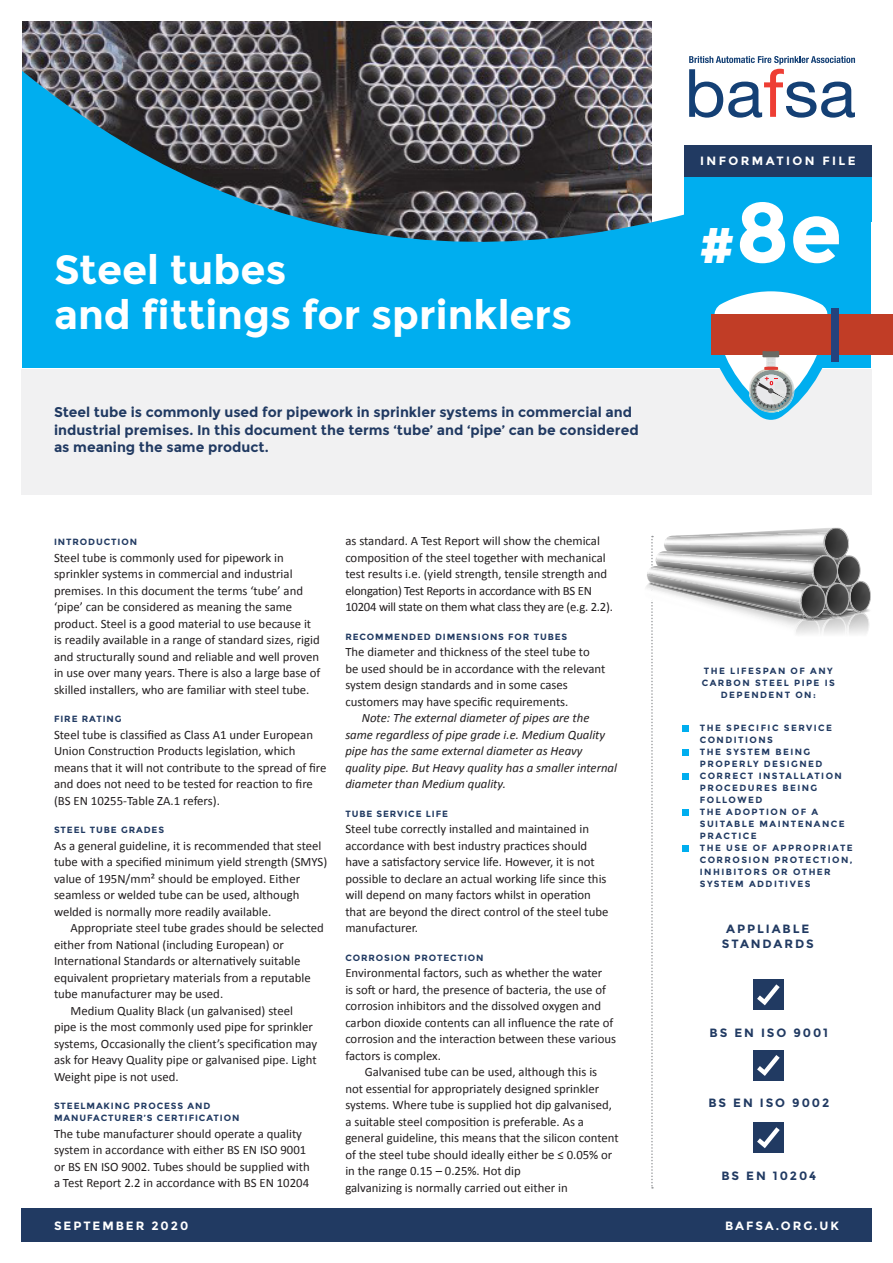
<style>
.page{position:relative;width:893px;height:1263px;background:#fff}
.page>*{position:absolute;margin:0;border:0;box-sizing:border-box;transform-origin:0 0}
.t1{font:700 84.75px "Montserrat";color:#fff}
.t2{font:700 40.5px/45px "Montserrat";color:#fff}
.t3{font:700 13.95px/17.5px "Montserrat";color:#213a62}
.t4{font:12.75px/16.5px "Calibri";color:#231f20}
.t5{font:italic 12.75px/16.5px "Calibri";color:#231f20}
.t6{font:700 12px/15px "Montserrat";letter-spacing:.16em;color:#213a62;text-align:center}
.t7{font:700 12px "Montserrat";letter-spacing:.16em;color:#fff}
.t8{font:700 12px "Montserrat";letter-spacing:.2em;color:#fff}
.t9{font:700 9px/12px "Montserrat";letter-spacing:.16em;color:#213a62;text-align:center}
.t10{font:700 9px/12px "Montserrat";letter-spacing:.1em;color:#213a62}
.s1{font-size:48.9px}
</style>
<div class="page">
<img style="left:22px;top:21px;width:629px;height:31px">
<svg style="left:22px;top:52px;width:849px;height:316px;background:#3489ab"></svg>
<div style="left:630px;top:236px;width:242px;height:134px;background:#00aeef"></div>
<div style="left:684px;top:169px;width:188px;height:53px;background:#00aeef"></div>
<div style="left:0;top:368px;width:893px;height:178px;background:#fff"></div>
<div style="left:21px;top:1208px;width:851px;height:34px;background:#213a62"></div>
<svg style="left:689px;top:56px;width:166px;height:62px"></svg>
<div style="left:21px;top:370px;width:851px;height:125px;background:#f1f1f2"></div>
<div style="left:684px;top:145px;width:188px;height:31px;background:#213a62"></div>
<div style="left:711px;top:315px;width:182px;height:40px;background:#c13d26"></div>
<svg style="left:703px;top:291px;width:136px;height:129px"></svg>
<img style="left:867px;top:617px;width:2px;height:15px">
<img style="left:870px;top:590px;width:1px;height:12px">
<img style="left:867px;top:584px;width:3px;height:27px">
<img style="left:825px;top:528px;width:21px;height:5px">
<img style="left:688px;top:551px;width:105px;height:3px">
<img style="left:688px;top:554px;width:105px;height:7px">
<img style="left:688px;top:561px;width:105px;height:5px">
<img style="left:688px;top:566px;width:105px;height:52px">
<img style="left:688px;top:568px;width:105px;height:5px">
<img style="left:688px;top:573px;width:105px;height:42px">
<img style="left:688px;top:574px;width:103px;height:27px">
<svg style="left:793px;top:533px;width:74px;height:101px"></svg>
<img style="left:800px;top:586px;width:25px;height:31px">
<svg style="left:645px;top:536px;width:43px;height:652px"></svg>
<div style="left:753px;top:979px;width:31px;height:31px;background:#213a62"></div>
<svg style="left:757px;top:984px;width:23px;height:21px"></svg>
<div style="left:753px;top:1050px;width:31px;height:31px;background:#213a62"></div>
<svg style="left:757px;top:1055px;width:23px;height:21px"></svg>
<div style="left:753px;top:1122px;width:31px;height:31px;background:#213a62"></div>
<svg style="left:757px;top:1127px;width:23px;height:21px"></svg>
<h2 class="t2" style="left:54px;top:248px;width:520px">Steel tubes<br>and fittings for sprinklers</h2>
<p class="t3" style="left:54px;top:404px;width:586px">Steel tube is commonly used for pipework in sprinkler systems in commercial and industrial premises. In this document the terms ‘tube’ and ‘pipe’ can be considered as meaning the same product.</p>
<p class="t10" style="left:54px;top:536px;width:85px">INTRODUCTION</p>
<p class="t4" style="left:54px;top:549px;width:268px">Steel tube is commonly used for pipework in sprinkler systems in commercial and industrial premises. In this document the terms ‘tube’ and ‘pipe’ can be considered as meaning the same product. Steel is a good material to use because it is readily available in a range of standard sizes, rigid and structurally sound and reliable and well proven in use over many years. There is also a large base of skilled installers, who are familiar with steel tube.</p>
<p class="t10" style="left:54px;top:713px;width:69px">FIRE RATING</p>
<p class="t4" style="left:54px;top:726px;width:274px">Steel tube is classified as Class A1 under European Union Construction Products legislation, which means that it will not contribute to the spread of fire and does not need to be tested for reaction to fire (BS EN 10255-Table ZA.1 refers).</p>
<p class="t10" style="left:54px;top:824px;width:112px">STEEL TUBE GRADES</p>
<p class="t4" style="left:54px;top:837px;width:275px">As a general guideline, it is recommended that steel tube with a specified minimum yield strength (SMYS) value of 195N/mm² should be employed. Either seamless or welded tube can be used, although welded is normally more readily available.</p>
<p class="t4" style="left:70px;top:920px;width:255px">Appropriate steel tube grades should be selected</p>
<p class="t4" style="left:54px;top:936px;width:231px">either from National (including European) or</p>
<p class="t4" style="left:54px;top:953px;width:248px">International Standards or alternatively suitable</p>
<p class="t4" style="left:54px;top:969px;width:258px">equivalent proprietary materials from a reputable</p>
<p class="t4" style="left:54px;top:986px;width:171px">tube manufacturer may be used.</p>
<p class="t4" style="left:70px;top:1002px;width:224px">Medium Quality Black (un galvanised) steel</p>
<p class="t4" style="left:54px;top:1019px;width:260px">pipe is the most commonly used pipe for sprinkler</p>
<p class="t4" style="left:54px;top:1035px;width:265px">systems, Occasionally the client’s specification may</p>
<p class="t4" style="left:54px;top:1052px;width:264px">ask for Heavy Quality pipe or galvanised pipe. Light</p>
<p class="t4" style="left:54px;top:1068px;width:126px">Weight pipe is not used.</p>
<p class="t10" style="left:54px;top:1100px;width:187px">STEELMAKING PROCESS AND<br>MANUFACTURER’S CERTIFICATION</p>
<p class="t4" style="left:54px;top:1125px;width:257px">The tube manufacturer should operate a quality system in accordance with either BS EN ISO 9001 or BS EN ISO 9002. Tubes should be supplied with a Test Report 2.2 in accordance with BS EN 10204</p>
<p class="t4" style="left:345px;top:533px;width:269px">as standard. A Test Report will show the chemical composition of the steel together with mechanical test results i.e. (yield strength, tensile strength and elongation) Test Reports in accordance with BS EN 10204 will state on them what class they are (e.g. 2.2).</p>
<p class="t10" style="left:345px;top:631px;width:223px">RECOMMENDED DIMENSIONS FOR TUBES</p>
<p class="t4" style="left:345px;top:644px;width:261px">The diameter and thickness of the steel tube to be used should be in accordance with the relevant system design standards and in some cases customers may have specific requirements.</p>
<p class="t5" style="left:345px;top:709px;width:273px;text-indent:16px">Note: The external diameter of pipes are the same regardless of pipe grade i.e. Medium Quality pipe has the same external diameter as Heavy quality pipe. But Heavy quality has a smaller internal diameter than Medium quality.</p>
<p class="t10" style="left:345px;top:808px;width:104px">TUBE SERVICE LIFE</p>
<p class="t4" style="left:345px;top:821px;width:265px">Steel tube correctly installed and maintained in accordance with best industry practices should have a satisfactory service life. However, it is not possible to declare an actual working life since this will depend on many factors whilst in operation that are beyond the direct control of the steel tube manufacturer.</p>
<p class="t10" style="left:345px;top:952px;width:140px">CORROSION PROTECTION</p>
<p class="t4" style="left:345px;top:965px;width:272px">Environmental factors, such as whether the water<br>is soft or hard, the presence of bacteria, the use of corrosion inhibitors and the dissolved oxygen and carbon dioxide contents can all influence the rate of corrosion and the interaction between these various factors is complex.</p>
<p class="t4" style="left:345px;top:1064px;width:275px;text-indent:19px">Galvanised tube can be used, although this is<br>not essential for appropriately designed sprinkler systems. Where tube is supplied hot dip galvanised, a suitable steel composition is preferable. As a general guideline, this means that the silicon content of the steel tube should ideally either be ≤ 0.05% or in the range 0.15 – 0.25%. Hot dip<br>galvanizing is normally carried out either in</p>
<p class="t8" style="left:700px;top:153px;width:157px">INFORMATION FILE</p>
<h1 class="t1" style="left:699px;top:182px;width:145px"><span class="s1">#</span>8e</h1>
<p class="t9" style="left:702px;top:665px;width:135px">THE LIFESPAN OF ANY<br>CARBON STEEL PIPE IS<br>DEPENDENT ON:</p>
<p class="t9" style="left:700px;top:722px;width:154px;text-align:left">THE SPECIFIC SERVICE<br>CONDITIONS<br>THE SYSTEM BEING<br>PROPERLY DESIGNED<br>CORRECT INSTALLATION<br>PROCEDURES BEING<br>FOLLOWED<br>THE ADOPTION OF A<br>SUITABLE MAINTENANCE<br>PRACTICE<br>THE USE OF APPROPRIATE<br>CORROSION PROTECTION,<br>INHIBITORS OR OTHER<br>SYSTEM ADDITIVES</p>
<p class="t6" style="left:722px;top:922px;width:93px">APPLIABLE<br>STANDARDS</p>
<p class="t6" style="left:710px;top:1025px;width:120px">BS EN ISO 9001</p>
<p class="t6" style="left:708px;top:1095px;width:122px">BS EN ISO 9002</p>
<p class="t6" style="left:721px;top:1168px;width:96px">BS EN 10204</p>
<p class="t7" style="left:54px;top:1218px;width:136px">SEPTEMBER 2020</p>
<p class="t7" style="left:725px;top:1218px;width:115px">BAFSA.ORG.UK</p>
</div>
